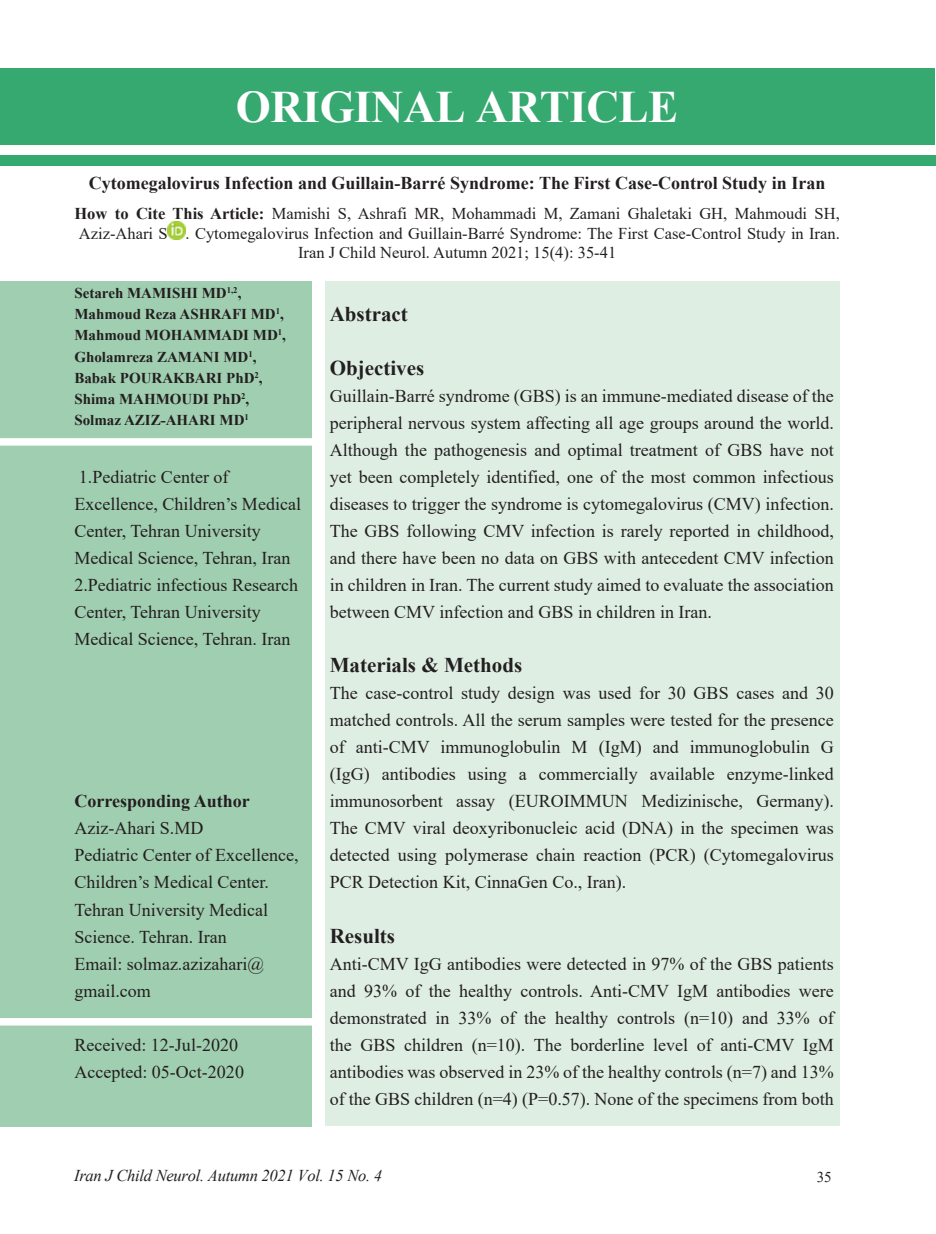
<style>
.page{position:relative;width:936px;height:1234px;background:#fff}
.page>*{position:absolute;margin:0;border:0;box-sizing:border-box;transform-origin:0 0}
.Titr1{font:700 45px "Times New Roman";letter-spacing:-.01em;color:#fff}
.titr2{font:700 21px "Times New Roman";color:#231f20}
.matn{font:18px/27px "Times New Roman";color:#231f20}
.matn-2{font:700 18px "Times New Roman";color:#231f20}
.t1{font:16.5px/20.5px "Times New Roman";color:#231f20}
.t2{font:italic 16.5px "Times New Roman";letter-spacing:-.015em;color:#231f20}
.List_Paragraph{font:700 15px "Times New Roman";color:#231f20}
.t3{font:15px "Times New Roman";color:#231f20}
.s1{font-weight:700}
</style>
<div class="page">
<div style="left:0;top:281px;width:312px;height:845px;background:#a0ceb0"></div>
<div style="left:0;top:68px;width:935px;height:77px;background:#35a96f"></div>
<div style="left:1px;top:155px;width:934px;height:11px;background:#35a96f"></div>
<div style="left:0;top:438px;width:312px;height:7px;background:#fff"></div>
<div style="left:0;top:1017px;width:312px;height:8px;background:#fff"></div>
<div style="left:325px;top:281px;width:514px;height:844px;background:#dfeee3"></div>
<img style="left:168px;top:221px;width:18px;height:18px">
<p class="Titr1" style="left:236px;top:76px;width:444px">ORIGINAL ARTICLE</p>
<p class="matn-2" style="left:89px;top:170px;width:738px">Cytomegalovirus Infection and Guillain-Barré Syndrome: The First Case-Control Study in Iran</p>
<p class="t1" style="left:74px;top:202px;width:766px"><span class="s1">How to Cite This Article:</span> Mamishi S, Ashrafi MR, Mohammadi M, Zamani Ghaletaki GH, Mahmoudi SH,<br>Aziz-Ahari S . Cytomegalovirus Infection and Guillain-Barré Syndrome: The First Case-Control Study in Iran.</p>
<p class="t1" style="left:298px;top:242px;width:320px">Iran J Child Neurol. Autumn 2021; 15(4): 35-41</p>
<p class="List_Paragraph" style="left:74px;top:283px;width:168px">Setareh MAMISHI MD<sup>1,2</sup>,</p>
<p class="List_Paragraph" style="left:74px;top:304px;width:211px">Mahmoud Reza ASHRAFI MD<sup>1</sup>,</p>
<p class="List_Paragraph" style="left:74px;top:325px;width:213px">Mahmoud MOHAMMADI MD<sup>1</sup>,</p>
<p class="List_Paragraph" style="left:74px;top:346px;width:183px">Gholamreza ZAMANI MD<sup>1</sup>,</p>
<p class="List_Paragraph" style="left:74px;top:367px;width:190px">Babak POURAKBARI PhD<sup>2</sup>,</p>
<p class="List_Paragraph" style="left:74px;top:388px;width:176px">Shima MAHMOUDI PhD<sup>2</sup>,</p>
<p class="List_Paragraph" style="left:74px;top:409px;width:176px">Solmaz AZIZ-AHARI MD<sup>1</sup></p>
<p class="titr2" style="left:330px;top:299px;width:80px">Abstract</p>
<p class="titr2" style="left:330px;top:353px;width:96px">Objectives</p>
<p class="matn" style="left:330px;top:382px;width:505px;text-align:justify">Guillain-Barré syndrome (GBS) is an immune-mediated disease of the peripheral nervous system affecting all age groups around the world.<br>Although the pathogenesis and optimal treatment of GBS have not yet been completely identified, one of the most common infectious diseases to trigger the syndrome is cytomegalovirus (CMV) infection.<br>The GBS following CMV infection is rarely reported in childhood, and there have been no data on GBS with antecedent CMV infection in children in Iran. The current study aimed to evaluate the association between CMV infection and GBS in children in Iran.</p>
<p class="titr2" style="left:330px;top:650px;width:194px">Materials &amp; Methods</p>
<p class="matn" style="left:330px;top:679px;width:505px;text-align:justify">The case-control study design was used for 30 GBS cases and 30 matched controls. All the serum samples were tested for the presence of anti-CMV immunoglobulin M (IgM) and immunoglobulin G (IgG) antibodies using a commercially available enzyme-linked immunosorbent assay (EUROIMMUN Medizinische, Germany).<br>The CMV viral deoxyribonucleic acid (DNA) in the specimen was detected using polymerase chain reaction (PCR) (Cytomegalovirus PCR Detection Kit, CinnaGen Co., Iran).</p>
<p class="titr2" style="left:330px;top:920px;width:67px">Results</p>
<p class="matn" style="left:330px;top:949px;width:505px;text-align:justify">Anti-CMV IgG antibodies were detected in 97% of the GBS patients and 93% of the healthy controls. Anti-CMV IgM antibodies were demonstrated in 33% of the healthy controls (n=10) and 33% of the GBS children (n=10). The borderline level of anti-CMV IgM antibodies was observed in 23% of the healthy controls (n=7) and 13% of the GBS children (n=4) (P=0.57). None of the specimens from both</p>
<p class="matn" style="left:74px;top:463px;width:228px">1.Pediatric Center of<br>Excellence, Children’s Medical<br>Center, Tehran University<br>Medical Science, Tehran, Iran</p>
<p class="matn" style="left:74px;top:571px;width:225px">2.Pediatric infectious Research<br>Center, Tehran University<br>Medical Science, Tehran. Iran</p>
<p class="matn-2" style="left:74px;top:788px;width:177px">Corresponding Author</p>
<p class="matn" style="left:74px;top:814px;width:130px">Aziz-Ahari S.MD</p>
<p class="matn" style="left:74px;top:841px;width:225px">Pediatric Center of Excellence,<br>Children’s Medical Center.<br>Tehran University Medical<br>Science. Tehran. Iran</p>
<p class="matn" style="left:74px;top:949px;width:191px">Email: solmaz.azizahari@ gmail.com</p>
<p class="matn" style="left:74px;top:1030px;width:165px">Received: 12-Jul-2020</p>
<p class="matn" style="left:74px;top:1057px;width:171px">Accepted: 05-Oct-2020</p>
<p class="t2" style="left:74px;top:1163px;width:309px">Iran J Child Neurol. Autumn 2021 Vol. 15 No. 4</p>
<p class="t3" style="left:816px;top:1166px;width:16px">35</p>
</div>
